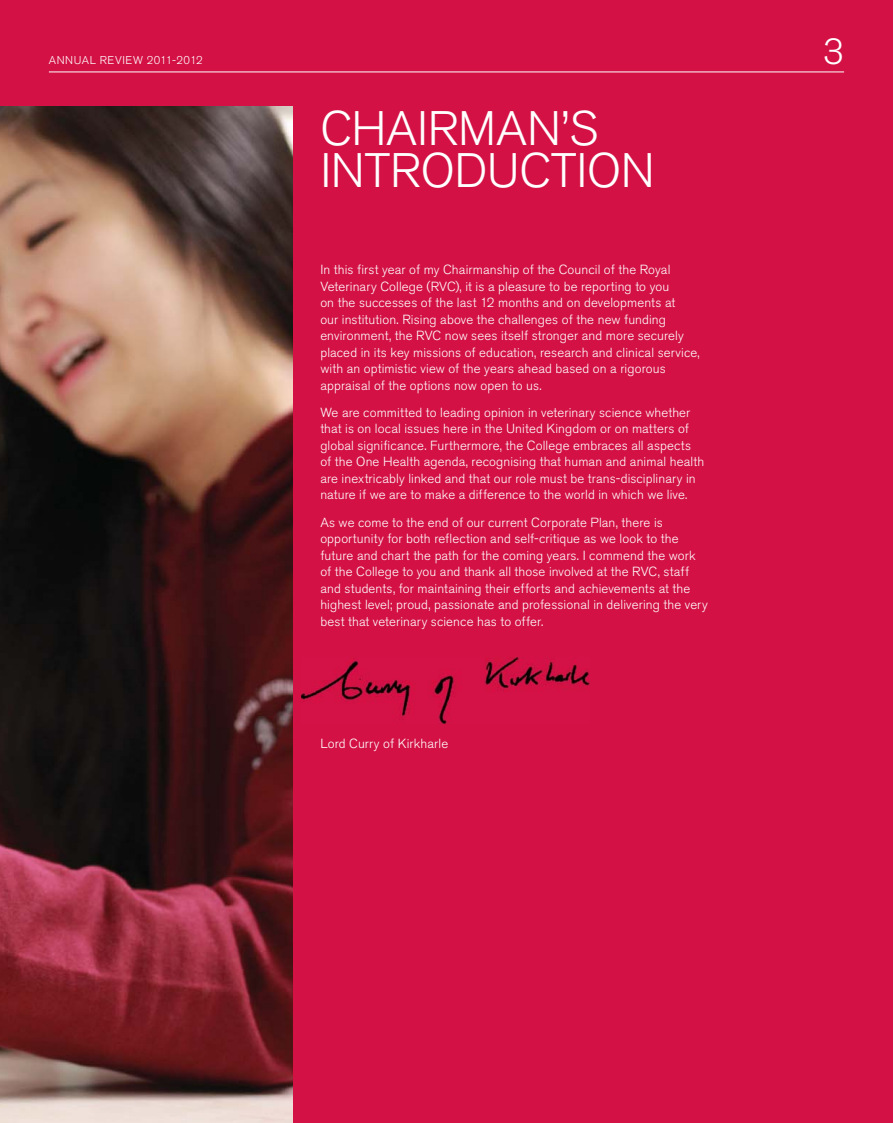
<style>
.page{position:relative;width:893px;height:1123px;background:#fff}
.page>*{position:absolute;margin:0;border:0;box-sizing:border-box;transform-origin:0 0}
.t1{font:300 48px/42px "Akzidenz Grotesk BE";letter-spacing:-.01em;color:#fff}
.t2{font:300 36px "Akzidenz Grotesk BE";color:#fff}
.t3{font:300 13.2px/16.5px "Akzidenz Grotesk BE";letter-spacing:.01em;color:#fff}
.t4{font:300 11.25px "Akzidenz Grotesk BE";letter-spacing:.05em;color:#fff}
</style>
<div class="page">
<div style="left:0;top:0;width:893px;height:1122px;background:#d31145"></div>
<img style="left:301px;top:657px;width:288px;height:66px">
<hr style="left:49px;top:72px;width:795px;height:1px;background:#fff">
<img style="left:0;top:106px;width:293px;height:1016px">
<p class="t4" style="left:49px;top:56px;width:155px">ANNUAL REVIEW 2011-2012</p>
<h1 class="t1" style="left:320px;top:113px;width:336px">CHAIRMAN’S<br>INTRODUCTION</h1>
<p class="t3" style="left:320px;top:263px;width:381px">In this first year of my Chairmanship of the Council of the Royal Veterinary College (RVC), it is a pleasure to be reporting to you<br>on the successes of the last 12 months and on developments at<br>our institution. Rising above the challenges of the new funding environment, the RVC now sees itself stronger and more securely placed in its key missions of education, research and clinical service, with an optimistic view of the years ahead based on a rigorous appraisal of the options now open to us.</p>
<p class="t3" style="left:320px;top:406px;width:385px">We are committed to leading opinion in veterinary science whether that is on local issues here in the United Kingdom or on matters of global significance. Furthermore, the College embraces all aspects of the One Health agenda, recognising that human and animal health are inextricably linked and that our role must be trans-disciplinary in nature if we are to make a difference to the world in which we live.</p>
<p class="t3" style="left:320px;top:515px;width:389px">As we come to the end of our current Corporate Plan, there is opportunity for both reflection and self-critique as we look to the future and chart the path for the coming years. I commend the work of the College to you and thank all those involved at the RVC, staff and students, for maintaining their efforts and achievements at the highest level; proud, passionate and professional in delivering the very best that veterinary science has to offer.</p>
<p class="t3" style="left:320px;top:737px;width:129px">Lord Curry of Kirkharle</p>
<h2 class="t2" style="left:823px;top:38px;width:22px">3</h2>
</div>
